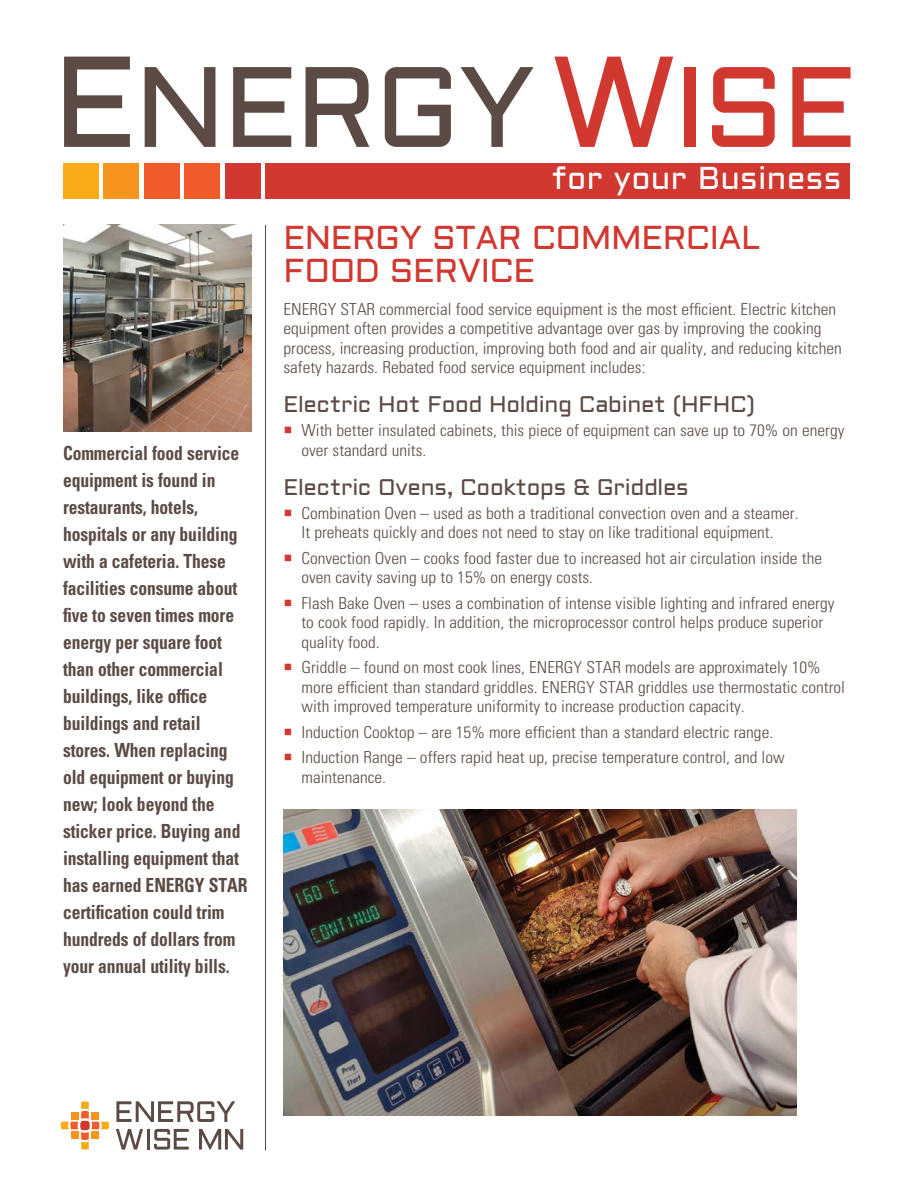
<style>
.page{position:relative;width:918px;height:1188px;background:#fff}
.page>*{position:absolute;margin:0;border:0;box-sizing:border-box;transform-origin:0 0}
.t1{font:114px "Aldrich";letter-spacing:-.025em;color:#5c4b44}
.t2{font:33px/33px "Aldrich";letter-spacing:-.015em;color:#d1382f}
.t3{font:31.5px "Aldrich";letter-spacing:.01em;color:#fff}
.t4{font:22.5px "Aldrich";letter-spacing:-.015em;color:#5c4b44}
.t5{font:700 condensed 19.5px/27px "Univers LT Std";letter-spacing:-.005em;color:#5c4b44;scale:.9 1}
.t6{font:300 condensed 16.5px/19.5px "Univers LT Std";color:#5c4b44;scale:1.05 1}
.s1{font-size:129px}
.s2{font-size:129px;color:#d1382f}
.s3{color:#d1382f}
</style>
<div class="page">
<div style="left:63px;top:163px;width:36px;height:36px;background:#fbab18"></div>
<div style="left:104px;top:163px;width:36px;height:36px;background:#f7941e"></div>
<div style="left:144px;top:163px;width:36px;height:36px;background:#f15a29"></div>
<div style="left:184px;top:163px;width:36px;height:36px;background:#f15a29"></div>
<div style="left:225px;top:163px;width:36px;height:36px;background:#d1382f"></div>
<div style="left:266px;top:163px;width:584px;height:36px;background:#d1382f"></div>
<svg style="left:116px;top:1101px;width:119px;height:21px"></svg>
<svg style="left:116px;top:1129px;width:27px;height:21px"></svg>
<hr style="left:147px;top:1129px;width:3px;height:21px;background:#5c4b44">
<svg style="left:154px;top:1129px;width:35px;height:21px"></svg>
<svg style="left:199px;top:1129px;width:44px;height:21px"></svg>
<svg style="left:61px;top:1101px;width:48px;height:49px"></svg>
<hr style="left:265px;top:225px;width:1px;height:926px;background:#5c4b44">
<img style="left:63px;top:225px;width:189px;height:207px">
<img style="left:284px;top:810px;width:512px;height:306px">
<h1 class="t1" style="left:52px;top:29px;width:806px"><span class="s1">E</span>NERGY<span class="s2">W</span><span class="s3">ISE</span></h1>
<h3 class="t3" style="left:551px;top:157px;width:292px">for your Business</h3>
<p class="t5" style="left:63px;top:439px;width:207px">Commercial food service equipment is found in restaurants, hotels, hospitals or any building with a cafeteria. These facilities consume about five to seven times more energy per square foot than other commercial buildings, like office buildings and retail stores. When replacing old equipment or buying new; look beyond the sticker price. Buying and installing equipment that has earned ENERGY STAR certification could trim hundreds of dollars from your annual utility bills.</p>
<h2 class="t2" style="left:284px;top:222px;width:478px">ENERGY STAR COMMERCIAL<br>FOOD SERVICE</h2>
<p class="t6" style="left:284px;top:299px;width:533px">ENERGY STAR commercial food service equipment is the most efficient. Electric kitchen equipment often provides a competitive advantage over gas by improving the cooking process, increasing production, improving both food and air quality, and reducing kitchen safety hazards. Rebated food service equipment includes:</p>
<h3 class="t4" style="left:284px;top:389px;width:473px">Electric Hot Food Holding Cabinet (HFHC)</h3>
<p class="t6" style="left:301px;top:421px;width:519px;text-indent:-18px"><span class="s3">○</span> With better insulated cabinets, this piece of equipment can save up to 70% on energy over standard units.</p>
<h3 class="t4" style="left:284px;top:472px;width:407px">Electric Ovens, Cooktops &amp; Griddles</h3>
<p class="t6" style="left:284px;top:503px;width:492px;text-align:center"><span class="s3">○</span> Combination Oven – used as both a traditional convection oven and a steamer.<br>It preheats quickly and does not need to stay on like traditional equipment.</p>
<p class="t6" style="left:301px;top:548px;width:497px;text-indent:-18px"><span class="s3">○</span> Convection Oven – cooks food faster due to increased hot air circulation inside the oven cavity saving up to 15% on energy costs.</p>
<p class="t6" style="left:301px;top:593px;width:509px;text-indent:-18px"><span class="s3">○</span> Flash Bake Oven – uses a combination of intense visible lighting and infrared energy to cook food rapidly. In addition, the microprocessor control helps produce superior quality food.</p>
<p class="t6" style="left:301px;top:658px;width:519px;text-indent:-18px"><span class="s3">○</span> Griddle – found on most cook lines, ENERGY STAR models are approximately 10% more efficient than standard griddles. ENERGY STAR griddles use thermostatic control with improved temperature uniformity to increase production capacity.</p>
<p class="t6" style="left:284px;top:722px;width:468px"><span class="s3">○</span> Induction Cooktop – are 15% more efficient than a standard electric range.</p>
<p class="t6" style="left:301px;top:748px;width:462px;text-indent:-18px"><span class="s3">○</span> Induction Range – offers rapid heat up, precise temperature control, and low maintenance.</p>
</div>
